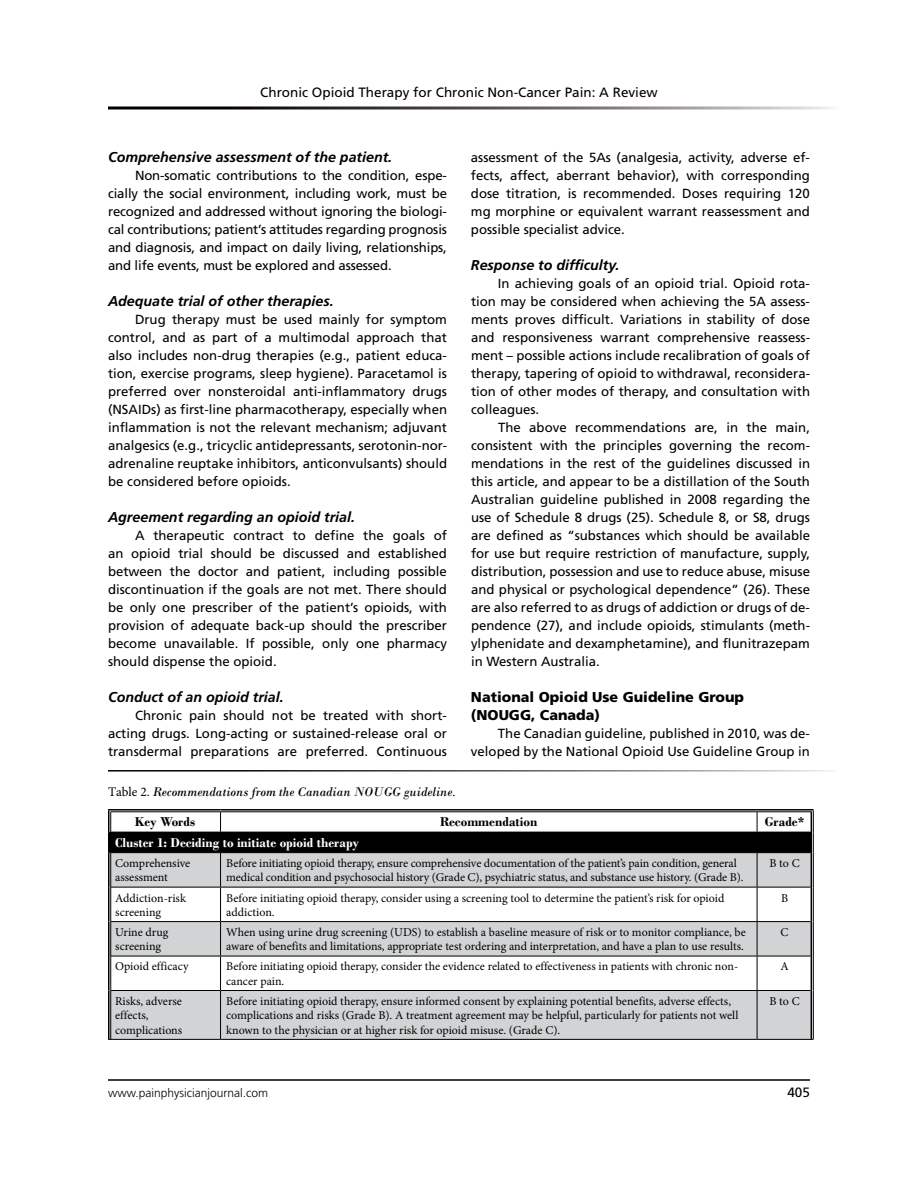
<style>
.page{position:relative;width:918px;height:1188px;background:#fff}
.page>*{position:absolute;margin:0;border:0;box-sizing:border-box;transform-origin:0 0}
.t1{font:italic 700 14.25px "Frutiger LT Std";color:#000}
.t2{font:900 14.25px/18px "Frutiger LT Std";color:#000}
.t3{font:13.5px "Frutiger LT Std";color:#000}
.t4{font:700 13.5px "Bodoni";color:#fff}
.t5{font:700 13.5px "Bodoni";color:#000}
.t6{font:13.2px/18px "Frutiger LT Std";color:#000;text-align:justify}
.t7{font:italic 13.2px "Bodoni";color:#000}
.t8{font:12px/14.4px "Minion Pro";letter-spacing:-.005em;color:#000}
.t9{font:300 12px "Frutiger LT Std";color:#000}
.s1{font-family:"Minion Pro";font-style:normal}
</style>
<div class="page">
<svg style="left:108px;top:106px;width:724px;height:4px;background:#84807e"></svg>
<hr style="left:108px;top:1079px;width:702px;height:2px;background:#000">
<div style="left:110px;top:832px;width:702px;height:21px;background:#000"></div>
<svg style="left:111px;top:853px;width:700px;height:186px;fill:#d1d3d4"></svg>
<hr style="left:108px;top:809px;width:113px;height:2px;background:#000">
<hr style="left:110px;top:812px;width:111px;height:1px;background:#000">
<hr style="left:221px;top:809px;width:536px;height:2px;background:#000">
<hr style="left:221px;top:812px;width:536px;height:1px;background:#000">
<hr style="left:757px;top:809px;width:57px;height:2px;background:#000">
<hr style="left:757px;top:812px;width:55px;height:1px;background:#000">
<svg style="left:220px;top:812px;width:1px;height:20px"></svg>
<svg style="left:757px;top:812px;width:1px;height:20px"></svg>
<hr style="left:220px;top:853px;width:1px;height:34px;background:#000">
<hr style="left:757px;top:853px;width:1px;height:34px;background:#000">
<hr style="left:111px;top:887px;width:110px;height:1px;background:#000">
<hr style="left:221px;top:887px;width:536px;height:1px;background:#000">
<hr style="left:220px;top:887px;width:1px;height:34px;background:#000">
<hr style="left:757px;top:887px;width:54px;height:1px;background:#000">
<hr style="left:757px;top:887px;width:1px;height:34px;background:#000">
<hr style="left:111px;top:921px;width:110px;height:1px;background:#000">
<hr style="left:221px;top:921px;width:536px;height:1px;background:#000">
<hr style="left:220px;top:922px;width:1px;height:34px;background:#000">
<hr style="left:757px;top:921px;width:54px;height:1px;background:#000">
<hr style="left:757px;top:922px;width:1px;height:34px;background:#000">
<hr style="left:111px;top:956px;width:110px;height:1px;background:#000">
<hr style="left:221px;top:956px;width:536px;height:1px;background:#000">
<hr style="left:220px;top:956px;width:1px;height:34px;background:#000">
<hr style="left:757px;top:956px;width:54px;height:1px;background:#000">
<hr style="left:757px;top:956px;width:1px;height:34px;background:#000">
<hr style="left:111px;top:990px;width:110px;height:1px;background:#000">
<hr style="left:221px;top:990px;width:536px;height:1px;background:#000">
<hr style="left:220px;top:991px;width:1px;height:48px;background:#000">
<hr style="left:757px;top:990px;width:54px;height:1px;background:#000">
<hr style="left:757px;top:991px;width:1px;height:48px;background:#000">
<hr style="left:108px;top:1039px;width:113px;height:1px;background:#000">
<hr style="left:221px;top:1039px;width:536px;height:1px;background:#000">
<hr style="left:757px;top:1039px;width:57px;height:1px;background:#000">
<hr style="left:108px;top:811px;width:2px;height:21px;background:#000">
<hr style="left:108px;top:832px;width:2px;height:21px;background:#000">
<svg style="left:110px;top:812px;width:1px;height:41px"></svg>
<hr style="left:108px;top:853px;width:2px;height:34px;background:#000">
<hr style="left:110px;top:853px;width:1px;height:34px;background:#000">
<hr style="left:108px;top:887px;width:2px;height:35px;background:#000">
<hr style="left:110px;top:887px;width:1px;height:35px;background:#000">
<hr style="left:108px;top:922px;width:2px;height:34px;background:#000">
<hr style="left:110px;top:922px;width:1px;height:34px;background:#000">
<hr style="left:108px;top:956px;width:2px;height:35px;background:#000">
<hr style="left:110px;top:956px;width:1px;height:35px;background:#000">
<hr style="left:108px;top:991px;width:2px;height:48px;background:#000">
<hr style="left:110px;top:991px;width:1px;height:48px;background:#000">
<svg style="left:811px;top:811px;width:3px;height:42px"></svg>
<hr style="left:811px;top:853px;width:1px;height:34px;background:#000">
<hr style="left:813px;top:853px;width:1px;height:34px;background:#000">
<hr style="left:811px;top:887px;width:1px;height:35px;background:#000">
<hr style="left:813px;top:887px;width:1px;height:35px;background:#000">
<hr style="left:811px;top:922px;width:1px;height:34px;background:#000">
<hr style="left:813px;top:922px;width:1px;height:34px;background:#000">
<hr style="left:811px;top:956px;width:1px;height:35px;background:#000">
<hr style="left:813px;top:956px;width:1px;height:35px;background:#000">
<hr style="left:811px;top:991px;width:1px;height:48px;background:#000">
<hr style="left:813px;top:991px;width:1px;height:48px;background:#000">
<p class="t3" style="left:260px;top:85px;width:399px">Chronic Opioid Therapy for Chronic Non-Cancer Pain: A Review</p>
<p class="t1" style="left:108px;top:149px;width:286px">Comprehensive assessment of the patient.</p>
<p class="t6" style="left:108px;top:166px;width:341px;text-indent:27px">Non-somatic contributions to the condition, espe&shy;cially the social environment, including work, must be recognized and addressed without ignoring the biologi&shy;cal contributions; patient’s attitudes regarding prognosis and diagnosis, and impact on daily living, relationships, and life events, must be explored and assessed.</p>
<p class="t1" style="left:108px;top:293px;width:227px">Adequate trial of other therapies.</p>
<p class="t6" style="left:108px;top:310px;width:341px;text-indent:27px">Drug therapy must be used mainly for symptom control, and as part of a multimodal approach that also includes non-drug therapies (e.g., patient educa&shy;tion, exercise programs, sleep hygiene). Paracetamol is preferred over nonsteroidal anti-inflammatory drugs (NSAIDs) as first-line pharmacotherapy, especially when inflammation is not the relevant mechanism; adjuvant analgesics (e.g., tricyclic antidepressants, serotonin-nor&shy;adrenaline reuptake inhibitors, anticonvulsants) should be considered before opioids.</p>
<p class="t1" style="left:108px;top:509px;width:249px">Agreement regarding an opioid trial.</p>
<p class="t6" style="left:108px;top:526px;width:341px;text-indent:27px">A therapeutic contract to define the goals of an opioid trial should be discussed and established between the doctor and patient, including possible discontinuation if the goals are not met. There should be only one prescriber of the patient’s opioids, with provision of adequate back-up should the prescriber become unavailable. If possible, only one pharmacy should dispense the opioid.</p>
<p class="t1" style="left:108px;top:689px;width:177px">Conduct of an opioid trial.</p>
<p class="t6" style="left:108px;top:706px;width:341px;text-indent:27px">Chronic pain should not be treated with short&shy;acting drugs. Long-acting or sustained-release oral or transdermal preparations are preferred. Continuous</p>
<p class="t7" style="left:108px;top:784px;width:350px"><span class="s1">Table 2.</span> Recommendations from the Canadian NOUGG guideline.</p>
<p class="t6" style="left:471px;top:148px;width:341px">assessment of the 5As (analgesia, activity, adverse ef&shy;fects, affect, aberrant behavior), with corresponding dose titration, is recommended. Doses requiring 120 mg morphine or equivalent warrant reassessment and possible specialist advice.</p>
<p class="t1" style="left:471px;top:257px;width:150px">Response to difficulty.</p>
<p class="t6" style="left:471px;top:274px;width:341px;text-indent:27px">In achieving goals of an opioid trial. Opioid rota&shy;tion may be considered when achieving the 5A assess&shy;ments proves difficult. Variations in stability of dose and responsiveness warrant comprehensive reassess&shy;ment – possible actions include recalibration of goals of therapy, tapering of opioid to withdrawal, reconsidera&shy;tion of other modes of therapy, and consultation with colleagues.</p>
<p class="t6" style="left:471px;top:419px;width:341px;text-indent:27px">The above recommendations are, in the main, consistent with the principles governing the recom&shy;mendations in the rest of the guidelines discussed in this article, and appear to be a distillation of the South Australian guideline published in 2008 regarding the use of Schedule 8 drugs (25). Schedule 8, or S8, drugs are defined as “substances which should be available for use but require restriction of manufacture, supply, distribution, possession and use to reduce abuse, misuse and physical or psychological dependence” (26). These are also referred to as drugs of addiction or drugs of de&shy;pendence (27), and include opioids, stimulants (meth&shy;ylphenidate and dexamphetamine), and flunitrazepam in Western Australia.</p>
<p class="t2" style="left:471px;top:688px;width:275px">National Opioid Use Guideline Group (NOUGG, Canada)</p>
<p class="t6" style="left:471px;top:724px;width:341px;text-align:right">The Canadian guideline, published in 2010, was de&shy;veloped by the National Opioid Use Guideline Group in</p>
<p class="t5" style="left:135px;top:814px;width:62px">Key Words</p>
<p class="t5" style="left:440px;top:814px;width:99px">Recommendation</p>
<p class="t5" style="left:765px;top:814px;width:41px">Grade*</p>
<p class="t4" style="left:115px;top:835px;width:245px">Cluster 1: Deciding to initiate opioid therapy</p>
<p class="t8" style="left:115px;top:856px;width:77px">Comprehensive assessment</p>
<p class="t8" style="left:226px;top:856px;width:519px">Before initiating opioid therapy, ensure comprehensive documentation of the patient’s pain condition, general medical condition and psychosocial history (Grade C), psychiatric status, and substance use history. (Grade B).</p>
<p class="t8" style="left:769px;top:856px;width:32px">B to C</p>
<p class="t8" style="left:115px;top:891px;width:72px">Addiction-risk screening</p>
<p class="t8" style="left:226px;top:891px;width:500px">Before initiating opioid therapy, consider using a screening tool to determine the patient’s risk for opioid addiction.</p>
<p class="t8" style="left:781px;top:891px;width:9px">B</p>
<p class="t8" style="left:115px;top:925px;width:55px">Urine drug screening</p>
<p class="t8" style="left:226px;top:925px;width:521px">When using urine drug screening (UDS) to establish a baseline measure of risk or to monitor compliance, be aware of benefits and limitations, appropriate test ordering and interpretation, and have a plan to use results.</p>
<p class="t8" style="left:781px;top:925px;width:9px">C</p>
<p class="t8" style="left:115px;top:959px;width:75px">Opioid efficacy</p>
<p class="t8" style="left:226px;top:959px;width:514px">Before initiating opioid therapy, consider the evidence related to effectiveness in patients with chronic non&shy;cancer pain.</p>
<p class="t8" style="left:780px;top:959px;width:10px">A</p>
<p class="t8" style="left:115px;top:994px;width:69px">Risks, adverse effects, complications</p>
<p class="t8" style="left:226px;top:994px;width:514px">Before initiating opioid therapy, ensure informed consent by explaining potential benefits, adverse effects, complications and risks (Grade B). A treatment agreement may be helpful, particularly for patients not well known to the physician or at higher risk for opioid misuse. (Grade C).</p>
<p class="t8" style="left:769px;top:994px;width:32px">B to C</p>
<p class="t9" style="left:108px;top:1086px;width:162px">www.painphysicianjournal.com</p>
<p class="t3" style="left:787px;top:1085px;width:24px">405</p>
</div>
